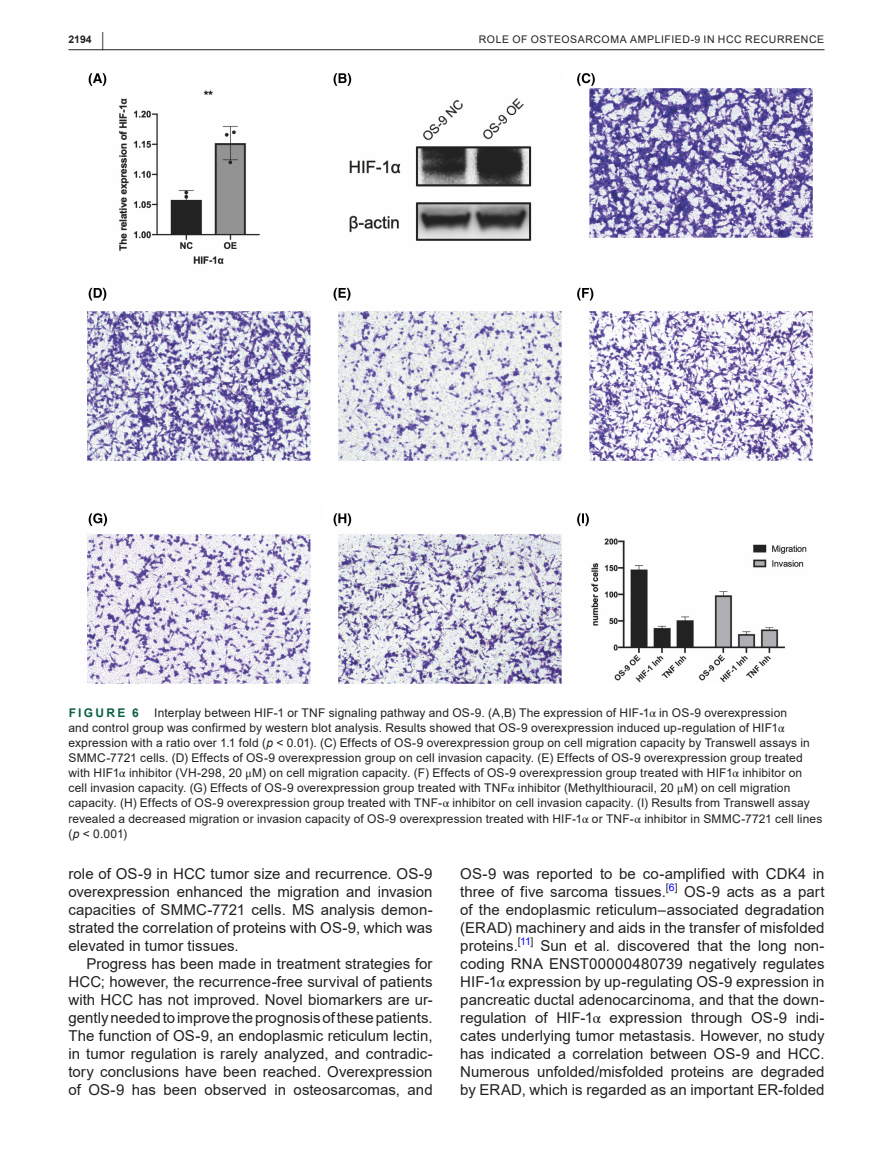
<style>
.page{position:relative;width:893px;height:1174px;background:#fff}
.page>*{position:absolute;margin:0;border:0;box-sizing:border-box;transform-origin:0 0}
.t1{font:15px/18px "Arial";letter-spacing:.005em;color:#231f20;text-align:justify}
.t2{font:12px/15px "Arial";letter-spacing:.01em;color:#231f20}
.t3{font:700 12px "Arial";letter-spacing:.19em;color:#0d6341}
.t4{font:10.5px "Arial";letter-spacing:.055em;color:#231f20}
.t5{font:700 10.5px "Arial";color:#231f20}
.s1{font-size:19.5px}
.s2{font-family:"STIX"}
.s3{font-style:italic}
.s4{color:#00f}
</style>
<div class="page">
<hr style="left:68px;top:49px;width:756px;height:1px;background:#231f20">
<img style="left:87px;top:73px;width:726px;height:611px">
<p class="t5" style="left:68px;top:32px;width:37px">2194 <span class="s1">|</span></p>
<p class="t4" style="left:479px;top:32px;width:347px">ROLE OF OSTEOSARCOMA AMPLIFIED-9 IN HCC RECURRENCE</p>
<p class="t2" style="left:68px;top:705px;width:755px;text-indent:86px">Interplay between HIF-1 or TNF signaling pathway and OS-9. (A,B) The expression of HIF-1<span class="s2">α</span> in OS-9 overexpression<br>and control group was confirmed by western blot analysis. Results showed that OS-9 overexpression induced up-regulation of HIF1<span class="s2">α </span>expression with a ratio over 1.1 fold (<span class="s3">p</span> &lt; 0.01). (C) Effects of OS-9 overexpression group on cell migration capacity by Transwell assays in SMMC-7721 cells. (D) Effects of OS-9 overexpression group on cell invasion capacity. (E) Effects of OS-9 overexpression group treated with HIF1<span class="s2">α</span> inhibitor (VH-298, 20 <span class="s2">μ</span>M) on cell migration capacity. (F) Effects of OS-9 overexpression group treated with HIF1<span class="s2">α</span> inhibitor on cell invasion capacity. (G) Effects of OS-9 overexpression group treated with TNF<span class="s2">α</span> inhibitor (Methylthiouracil, 20 <span class="s2">μ</span>M) on cell migration capacity. (H) Effects of OS-9 overexpression group treated with TNF-<span class="s2">α</span> inhibitor on cell invasion capacity. (I) Results from Transwell assay revealed a decreased migration or invasion capacity of OS-9 overexpression treated with HIF-1<span class="s2">α</span> or TNF-<span class="s2">α</span> inhibitor in SMMC-7721 cell lines (<span class="s3">p</span> &lt; 0.001)</p>
<p class="t3" style="left:69px;top:705px;width:72px">FIGURE 6</p>
<p class="t1" style="left:68px;top:865px;width:366px">role of OS-9 in HCC tumor size and recurrence. OS-9 overexpression enhanced the migration and invasion capacities of SMMC-7721 cells. MS analysis demon&shy;strated the correlation of proteins with OS-9, which was elevated in tumor tissues.</p>
<p class="t1" style="left:68px;top:955px;width:366px;text-indent:18px">Progress has been made in treatment strategies for HCC; however, the recurrence-free survival of patients with HCC has not improved. Novel biomarkers are ur&shy;gently needed to improve the prognosis of these patients.<br>The function of OS-9, an endoplasmic reticulum lectin, in tumor regulation is rarely analyzed, and contradic&shy;tory conclusions have been reached. Overexpression of OS-9 has been observed in osteosarcomas, and</p>
<p class="t1" style="left:460px;top:865px;width:366px">OS-9 was reported to be co-amplified with CDK4 in three of five sarcoma tissues.<sup>[</sup><sup>6</sup><sup>]</sup> OS-9 acts as a part of the endoplasmic reticulum–associated degradation (ERAD) machinery and aids in the transfer of misfolded proteins.</p>
<p class="t4" style="left:518px;top:933px;width:17px">[<span class="s4">11</span>]</p>
<p class="t1" style="left:460px;top:937px;width:366px;text-indent:80px">Sun et al. discovered that the long non&shy;coding RNA ENST00000480739 negatively regulates HIF-1<span class="s2">α</span> expression by up-regulating OS-9 expression in pancreatic ductal adenocarcinoma, and that the down&shy;regulation of HIF-1<span class="s2">α</span> expression through OS-9 indi&shy;cates underlying tumor metastasis. However, no study has indicated a correlation between OS-9 and HCC.<br>Numerous unfolded/misfolded proteins are degraded by ERAD, which is regarded as an important ER-folded</p>
</div>
